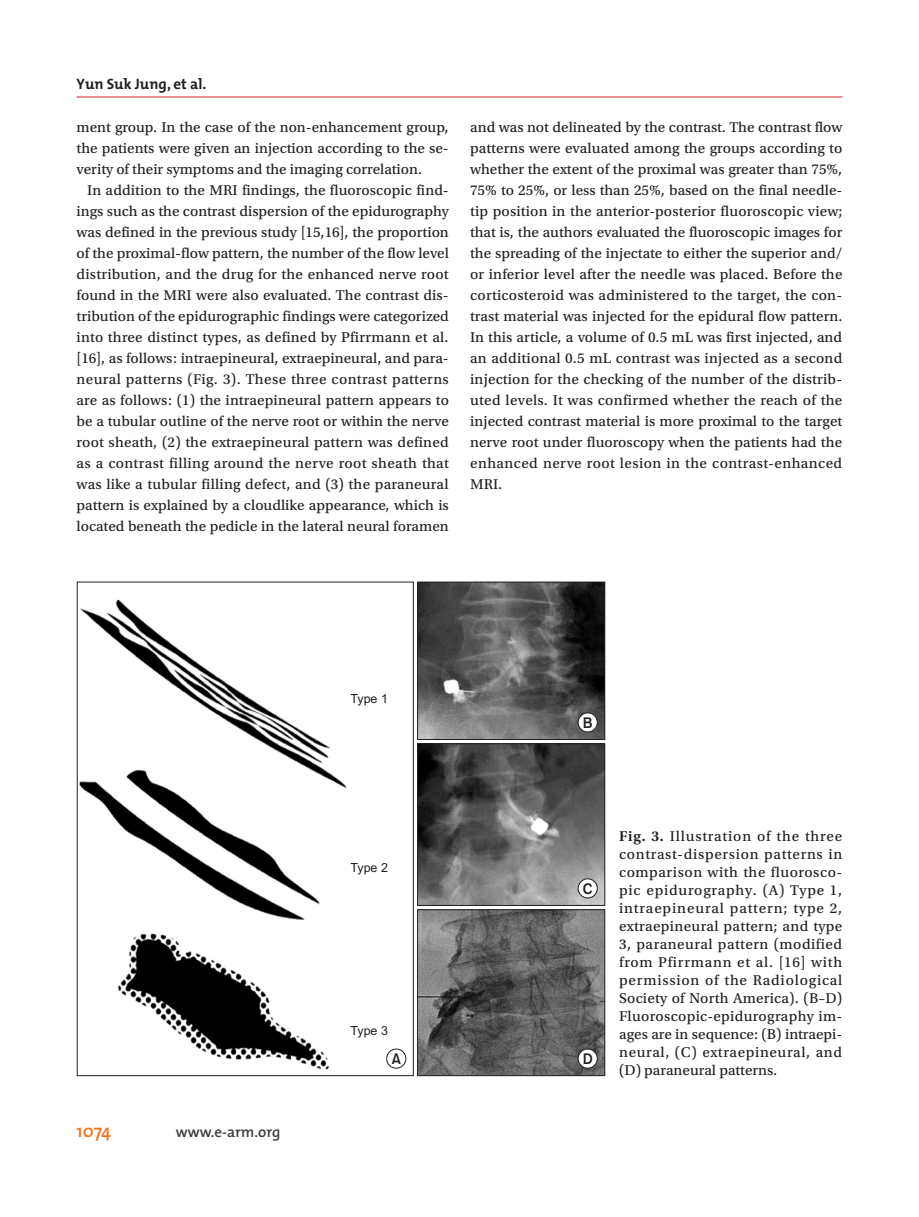
<style>
.page{position:relative;width:919px;height:1217px;background:#fff}
.page>*{position:absolute;margin:0;border:0;box-sizing:border-box;transform-origin:0 0}
.t1{font:600 18px "The Mix";color:#f47321}
.바탕글{font:15px/21px "Utopia Std Capt";color:#231f20;text-align:justify}
.그림{font:15px/18px "Utopia Std Capt";letter-spacing:.035em;color:#231f20}
.t2{font:700 15px "The Mix";color:#231f20}
.t3{font:600 15px "The Mix";color:#3e3e3f}
.t4{font:15px "Gothic 725 BT Bold A";color:#231f20}
.t5{font:12.6px "Arial";color:#231f20}
.s1{font-family:"Utopia Std";font-weight:600}
</style>
<div class="page">
<hr style="left:77px;top:97px;width:765px;height:1px;background:#d1232a">
<img style="left:79px;top:599px;width:328px;height:471px">
<div style="left:386px;top:1048px;width:20px;height:19px;background:#fff;border-radius:50%"></div>
<div style="left:386px;top:1048px;width:20px;height:20px;border:1px solid #231f20;border-radius:50%"></div>
<svg style="left:417px;top:581px;width:188px;height:494px"></svg>
<div style="left:578px;top:712px;width:19px;height:19px;background:#fff;border-radius:50%"></div>
<div style="left:578px;top:712px;width:19px;height:20px;border:1px solid #231f20;border-radius:50%"></div>
<div style="left:578px;top:878px;width:19px;height:19px;background:#fff;border-radius:50%"></div>
<div style="left:578px;top:878px;width:19px;height:20px;border:1px solid #231f20;border-radius:50%"></div>
<div style="left:578px;top:1048px;width:19px;height:19px;background:#fff;border-radius:50%"></div>
<div style="left:578px;top:1048px;width:19px;height:20px;border:1px solid #231f20;border-radius:50%"></div>
<p class="t2" style="left:77px;top:71px;width:131px">Yun Suk Jung, et al.</p>
<p class="바탕글" style="left:77px;top:116px;width:374px">ment group. In the case of the non-enhancement group, the patients were given an injection according to the se&shy;verity of their symptoms and the imaging correlation.</p>
<p class="바탕글" style="left:77px;top:179px;width:374px;text-indent:11px">In addition to the MRI findings, the fluoroscopic find&shy;ings such as the contrast dispersion of the epidurography was defined in the previous study [15,16], the proportion of the proximal-flow pattern, the number of the flow level distribution, and the drug for the enhanced nerve root found in the MRI were also evaluated. The contrast dis&shy;tribution of the epidurographic findings were categorized into three distinct types, as defined by Pfirrmann et al. [16], as follows: intraepineural, extraepineural, and para&shy;neural patterns (Fig. 3). These three contrast patterns are as follows: (1) the intraepineural pattern appears to be a tubular outline of the nerve root or within the nerve root sheath, (2) the extraepineural pattern was defined as a contrast filling around the nerve root sheath that was like a tubular filling defect, and (3) the paraneural pattern is explained by a cloudlike appearance, which is located beneath the pedicle in the lateral neural foramen</p>
<p class="바탕글" style="left:470px;top:116px;width:374px">and was not delineated by the contrast. The contrast flow patterns were evaluated among the groups according to whether the extent of the proximal was greater than 75%, 75% to 25%, or less than 25%, based on the final needle&shy;tip position in the anterior-posterior fluoroscopic view; that is, the authors evaluated the fluoroscopic images for the spreading of the injectate to either the superior and/ or inferior level after the needle was placed. Before the corticosteroid was administered to the target, the con&shy;trast material was injected for the epidural flow pattern.<br>In this article, a volume of 0.5 mL was first injected, and an additional 0.5 mL contrast was injected as a second injection for the checking of the number of the distrib&shy;uted levels. It was confirmed whether the reach of the injected contrast material is more proximal to the target nerve root under fluoroscopy when the patients had the enhanced nerve root lesion in the contrast-enhanced MRI.</p>
<p class="t1" style="left:77px;top:1115px;width:36px">1074</p>
<p class="t3" style="left:176px;top:1118px;width:106px">www.e-arm.org</p>
<p class="t5" style="left:350px;top:690px;width:39px">Type 1</p>
<p class="t5" style="left:350px;top:859px;width:39px">Type 2</p>
<p class="t5" style="left:350px;top:1021px;width:39px">Type 3</p>
<p class="t4" style="left:392px;top:1049px;width:11px">A</p>
<p class="t4" style="left:583px;top:713px;width:11px">B</p>
<p class="t4" style="left:583px;top:879px;width:11px">C</p>
<p class="t4" style="left:582px;top:1049px;width:12px">D</p>
<p class="그림" style="left:619px;top:827px;width:225px"><span class="s1">Fig. 3.</span> Illustration of the three contrast-dispersion patterns in comparison with the fluorosco&shy;pic epidurography. (A) Type 1, intraepineural pattern; type 2, extraepineural pattern; and type<br>3, paraneural pattern (modified from Pfirrmann et al. [16] with permission of the Radiological<br>Society of North America). (B–D)<br>Fluoroscopic-epidurography im&shy;ages are in sequence: (B) intraepi&shy;neural, (C) extraepineural, and (D) paraneural patterns.</p>
</div>
